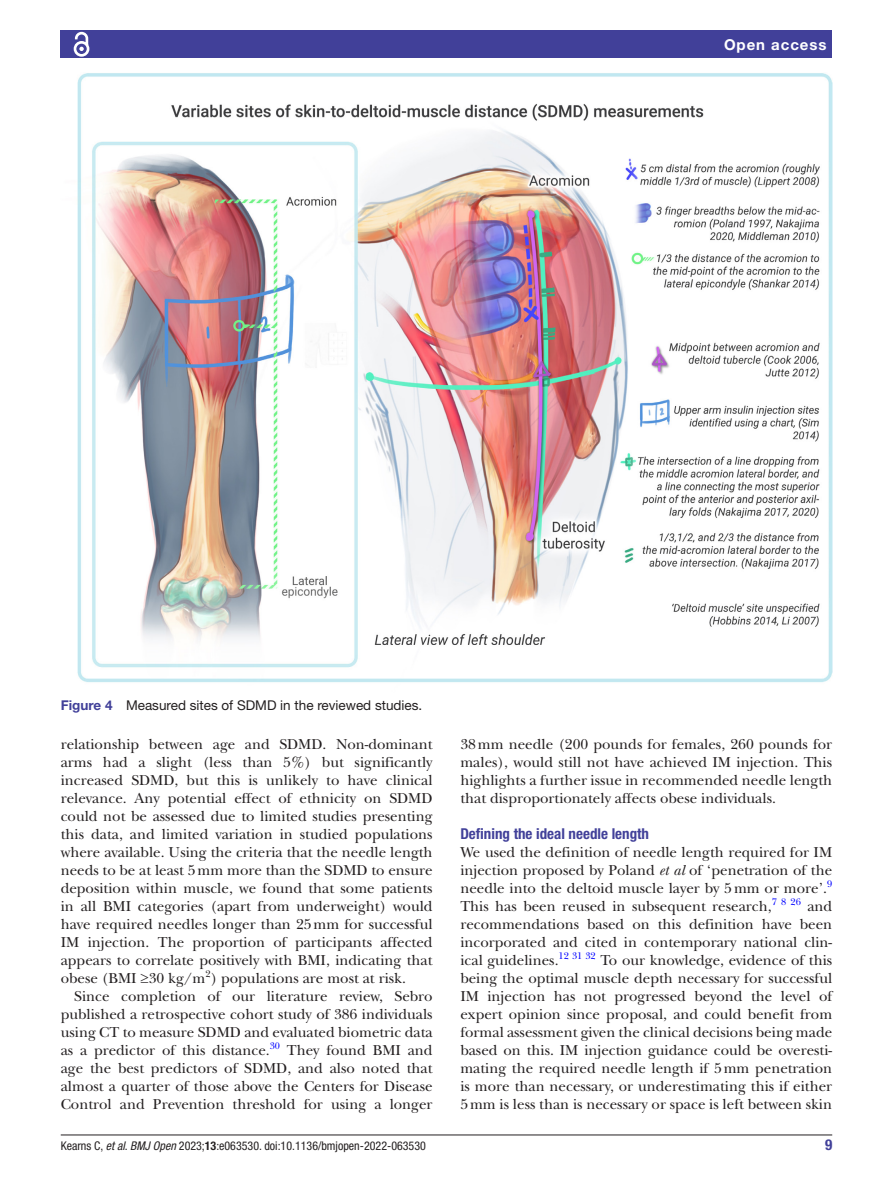
<style>
.page{position:relative;width:893px;height:1191px;background:#fff}
.page>*{position:absolute;margin:0;border:0;box-sizing:border-box;transform-origin:0 0}
.t1{font:15px/18px "New Baskerville";color:#231f20;text-align:justify}
.t2{font:700 condensed 15px "Helvetica Neue LT Std";color:#414099}
.t3{font:700 15px "Helvetica Neue LT Std";letter-spacing:.065em;color:#fff}
.t4{font:13.5px "Helvetica Neue LT Std";color:#231f20}
.t5{font:condensed 12px "Helvetica Neue LT Std";color:#231f20}
.t6{font:9.9px "New Baskerville";color:#00f}
.s1{font-weight:700;color:#414099}
.s2{font-style:italic}
.s3{font-weight:700}
</style>
<div class="page">
<hr style="left:61px;top:1134px;width:771px;height:1px;background:#231f20">
<div style="left:61px;top:31px;width:771px;height:27px;background:#414099"></div>
<svg style="left:73px;top:31px;width:17px;height:26px"></svg>
<img style="left:77px;top:73px;width:755px;height:610px">
<p class="t3" style="left:724px;top:35px;width:104px">Open access</p>
<p class="t4" style="left:61px;top:697px;width:363px"><span class="s1">Figure 4</span> Measured sites of SDMD in the reviewed studies.</p>
<p class="t1" style="left:61px;top:735px;width:373px">relationship between age and SDMD. Non-dominant arms had a slight (less than 5%) but significantly increased SDMD, but this is unlikely to have clinical relevance. Any potential effect of ethnicity on SDMD could not be assessed due to limited studies presenting this data, and limited variation in studied populations where available. Using the criteria that the needle length needs to be at least 5mm more than the SDMD to ensure deposition within muscle, we found that some patients in all BMI categories (apart from underweight) would have required needles longer than 25mm for successful IM injection. The proportion of participants affected appears to correlate positively with BMI, indicating that obese (BMI ≥30 kg/m<sup>2</sup>) populations are most at risk.</p>
<p class="t1" style="left:61px;top:987px;width:373px;text-indent:13px">Since completion of our literature review, Sebro published a retrospective cohort study of 386 individuals using CT to measure SDMD and evaluated biometric data as a predictor of this distance.</p>
<p class="t6" style="left:270px;top:1039px;width:12px">30</p>
<p class="t1" style="left:61px;top:1041px;width:373px;text-indent:226px">They found BMI and age the best predictors of SDMD, and also noted that almost a quarter of those above the Centers for Disease Control and Prevention threshold for using a longer</p>
<p class="t1" style="left:460px;top:735px;width:373px">38mm needle (200 pounds for females, 260 pounds for males), would still not have achieved IM injection. This highlights a further issue in recommended needle length that disproportionately affects obese individuals.</p>
<p class="t2" style="left:460px;top:825px;width:190px">Defining the ideal needle length</p>
<p class="t1" style="left:460px;top:843px;width:373px">We used the definition of needle length required for IM injection proposed by Poland <span class="s2">et al</span> of ‘penetration of the needle into the deltoid muscle layer by 5mm or more’.</p>
<p class="t6" style="left:827px;top:877px;width:7px">9</p>
<p class="t1" style="left:460px;top:897px;width:313px">This has been reused in subsequent research,</p>
<p class="t6" style="left:772px;top:895px;width:31px">7 8 26</p>
<p class="t1" style="left:460px;top:897px;width:373px;text-indent:347px">and recommendations based on this definition have been incorporated and cited in contemporary national clin&shy;ical guidelines.</p>
<p class="t6" style="left:559px;top:949px;width:39px">12 31 32</p>
<p class="t1" style="left:460px;top:951px;width:373px;text-indent:140px">To our knowledge, evidence of this being the optimal muscle depth necessary for successful IM injection has not progressed beyond the level of expert opinion since proposal, and could benefit from formal assessment given the clinical decisions being made based on this. IM injection guidance could be overesti&shy;mating the required needle length if 5mm penetration is more than necessary, or underestimating this if either 5mm is less than is necessary or space is left between skin</p>
<p class="t5" style="left:61px;top:1138px;width:367px">Kearns C, <span class="s2">et al</span>. <span class="s2">BMJ Open</span> 2023;<span class="s3">13</span>:e063530. doi:10.1136/bmjopen-2022-063530</p>
<p class="t2" style="left:825px;top:1135px;width:9px">9</p>
</div>
